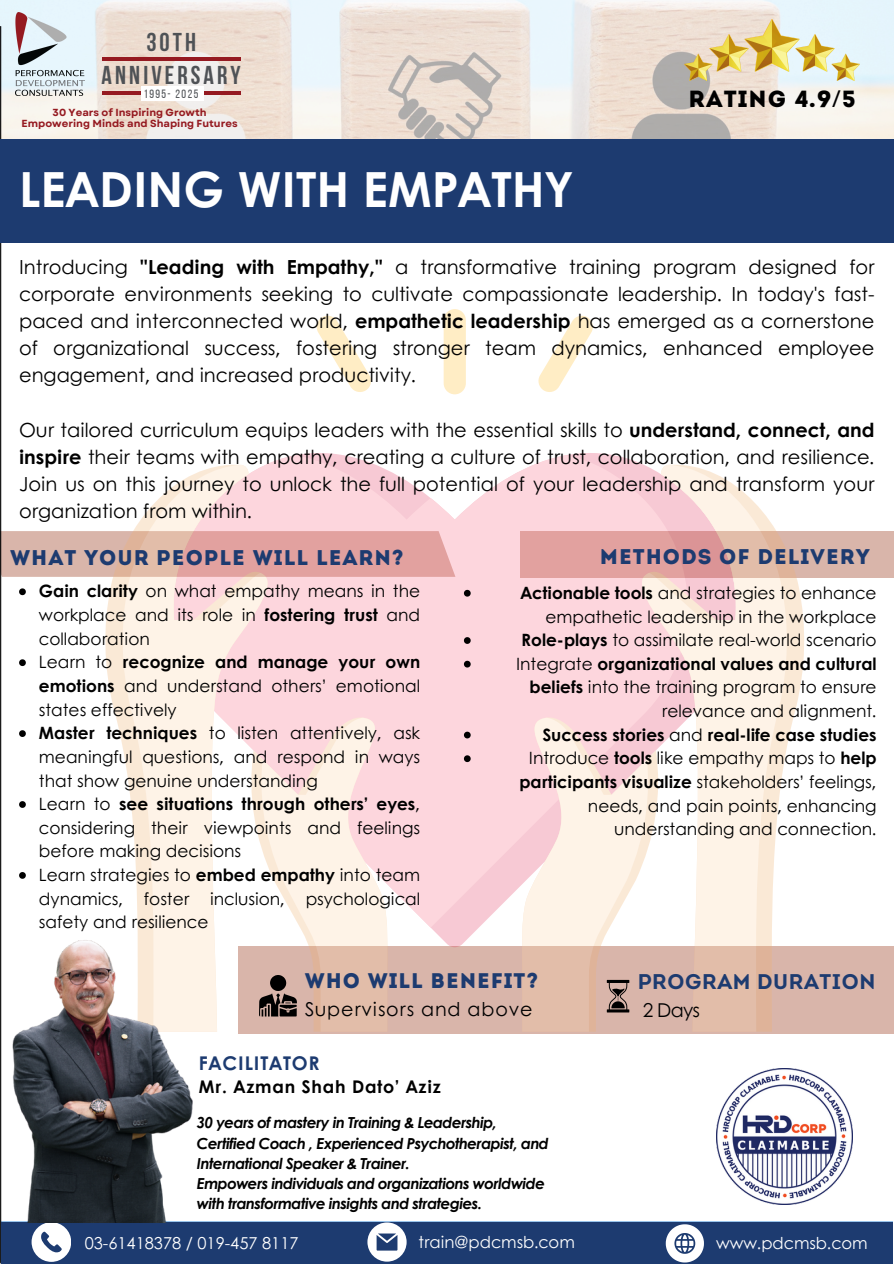
<style>
.page{position:relative;width:894px;height:1264px;background:#fff}
.page>*{position:absolute;margin:0;border:0;box-sizing:border-box;transform-origin:0 0}
.t1{font:700 48.45px "Century Gothic";color:#fff}
.t2{font:700 25.65px "Bebas Neue";letter-spacing:.12em;color:#4f5256}
.t3{font:23.4px "Intro";letter-spacing:.045em;color:#000}
.t4{font:21.3px "Intro";letter-spacing:.045em;color:#1d3b70}
.t5{font:21.15px "Intro";letter-spacing:.045em;color:#1d3b70}
.t6{font:700 21.15px "Intro";letter-spacing:.03em;color:#1d3b70}
.t7{font:19.35px/27px "Century Gothic";color:#000;text-align:justify}
.t8{font:19.05px "Century Gothic";letter-spacing:.045em;color:#000}
.t9{font:700 18.9px "Century Gothic";letter-spacing:.045em;color:#1d3b70}
.t10{font:700 17.4px "Century Gothic";letter-spacing:.045em;color:#000}
.t11{font:16.95px/23.7px "Century Gothic";color:#000;text-align:justify}
.t12{font:700 16.95px "Century Gothic";color:#000}
.t13{font:16.5px "Century Gothic";color:#fff}
.t14{font:italic 700 15.15px "Century Gothic";letter-spacing:-.04em;color:#000}
.t15{font:12px "Bebas Neue";letter-spacing:.12em;color:#4f5256}
.t16{font:700 10.2px/11.2px "Garet";color:#951a21;text-align:center}
.s1{font-family:"Noto Sans"}
.s2{font-weight:700}
.s3{font-weight:400}
</style>
<div class="page">
<img style="left:0;top:0;width:893px;height:139px">
<div style="left:238px;top:946px;width:655px;height:87px;background:#d9b5aa"></div>
<div style="left:1px;top:531px;width:102px;height:46px;background:#d9b5aa"></div>
<div style="left:520px;top:531px;width:373px;height:47px;background:#d9b5aa"></div>
<hr style="left:0;top:26px;width:1px;height:1236px;background:#000001">
<div style="left:0;top:139px;width:893px;height:103px;background:#1d3b70"></div>
<div style="left:1px;top:1221px;width:891px;height:42px;background:#1d3b70"></div>
<svg style="left:665px;top:1224px;width:38px;height:38px"></svg>
<svg style="left:32px;top:1222px;width:39px;height:39px"></svg>
<svg style="left:367px;top:1222px;width:39px;height:39px"></svg>
<svg style="left:275px;top:455px;width:359px;height:472px;background:#f9d1d7"></svg>
<svg style="left:316px;top:309px;width:277px;height:85px"></svg>
<svg style="left:103px;top:461px;width:175px;height:272px"></svg>
<svg style="left:631px;top:461px;width:173px;height:274px"></svg>
<svg style="left:120px;top:465px;width:158px;height:566px"></svg>
<svg style="left:631px;top:465px;width:158px;height:566px"></svg>
<img style="left:5px;top:936px;width:193px;height:286px">
<img style="left:716px;top:1068px;width:136px;height:136px">
<img style="left:684px;top:19px;width:175px;height:61px">
<svg style="left:259px;top:717px;width:144px;height:314px"></svg>
<svg style="left:506px;top:717px;width:142px;height:314px"></svg>
<svg style="left:19px;top:588px;width:7px;height:7px"></svg>
<svg style="left:19px;top:659px;width:7px;height:7px"></svg>
<svg style="left:19px;top:730px;width:7px;height:7px"></svg>
<svg style="left:19px;top:801px;width:7px;height:6px"></svg>
<svg style="left:19px;top:872px;width:7px;height:6px"></svg>
<svg style="left:464px;top:590px;width:6px;height:6px"></svg>
<svg style="left:464px;top:637px;width:6px;height:7px"></svg>
<svg style="left:464px;top:660px;width:6px;height:7px"></svg>
<svg style="left:464px;top:731px;width:6px;height:7px"></svg>
<svg style="left:464px;top:755px;width:6px;height:7px"></svg>
<img style="left:16px;top:13px;width:69px;height:82px">
<hr style="left:102px;top:58px;width:138px;height:3px;background:#951a21">
<hr style="left:102px;top:92px;width:138px;height:3px;background:#951a21">
<div style="left:141px;top:87px;width:63px;height:14px;background:#fff"></div>
<p class="t2" style="left:146px;top:31px;width:51px">30TH</p>
<p class="t15" style="left:144px;top:89px;width:56px">1995- 2025</p>
<p class="t16" style="left:22px;top:107px;width:217px">30 Years of Inspiring Growth<br>Empowering Minds and Shaping Futures</p>
<p class="t2" style="left:102px;top:65px;width:140px">ANNIVERSARY</p>
<p class="t1" style="left:19px;top:153px;width:555px">LEADING WITH EMPATHY</p>
<p class="t3" style="left:688px;top:89px;width:168px">RATING 4.9<span class="s1">/</span>5</p>
<h2 class="t7" style="left:19px;top:253px;width:856px">Introducing <span class="s2">"Leading with Empathy,"</span> a transformative training program designed for corporate environments seeking to cultivate compassionate leadership. In today's fast&shy;paced and interconnected world, <span class="s2">empathetic leadership</span> has emerged as a cornerstone of organizational success, fostering stronger team dynamics, enhanced employee engagement, and increased productivity.</h2>
<p class="t7" style="left:19px;top:415px;width:856px">Our tailored curriculum equips leaders with the essential skills to <span class="s2">understand, connect, and inspire</span> their teams with empathy, creating a culture of trust, collaboration, and resilience.<br>Join us on this journey to unlock the full potential of your leadership and transform your organization from within.</p>
<h4 class="t4" style="left:10px;top:548px;width:395px">WHAT YOUR PEOPLE WILL LEARN?</h4>
<p class="t11" style="left:39px;top:578px;width:382px"><span class="s2">Gain clarity</span> on what empathy means in the workplace and its role in <span class="s2">fostering trust</span> and collaboration</p>
<p class="t11" style="left:39px;top:649px;width:382px">Learn to <span class="s2">recognize and manage your own emotions</span> and understand others’ emotional states effectively</p>
<p class="t11" style="left:39px;top:720px;width:382px"><span class="s2">Master techniques</span> to listen attentively, ask meaningful questions, and respond in ways that show genuine understanding</p>
<p class="t11" style="left:39px;top:791px;width:382px">Learn to <span class="s2">see situations through others’ eyes</span>, considering their viewpoints and feelings before making decisions</p>
<p class="t11" style="left:39px;top:862px;width:382px">Learn strategies to <span class="s2">embed empathy</span> into team dynamics, foster inclusion, psychological safety and resilience</p>
<p class="t4" style="left:599px;top:547px;width:271px">METHODS OF DELIVERY</p>
<p class="t11" style="left:520px;top:580px;width:357px;text-align:right"><span class="s2">Actionable tools</span> and strategies to enhance empathetic leadership in the workplace</p>
<p class="t11" style="left:521px;top:627px;width:356px"><span class="s2">Role-plays</span> to assimilate real-world scenario</p>
<p class="t11" style="left:516px;top:651px;width:362px;text-align:right">Integrate <span class="s2">organizational values and cultural beliefs</span> into the training program to ensure relevance and alignment.</p>
<p class="t12" style="left:542px;top:721px;width:335px">Success stories <span class="s3">and</span> real-life case studies</p>
<p class="t11" style="left:519px;top:745px;width:358px;text-align:right">Introduce <span class="s2">tools</span> like empathy maps to <span class="s2">help participants visualize</span> stakeholders’ feelings, needs, and pain points, enhancing understanding and connection.</p>
<p class="t5" style="left:304px;top:972px;width:235px">WHO WILL BENEFIT?</p>
<h1 class="t8" style="left:304px;top:994px;width:229px">Supervisors and above</h1>
<p class="t9" style="left:199px;top:1048px;width:122px">FACILITATOR</p>
<p class="t10" style="left:199px;top:1073px;width:244px">Mr. Azman Shah Dato’ Aziz</p>
<p class="t14" style="left:196px;top:1111px;width:302px">30 years of mastery in Training &amp; Leadership,</p>
<p class="t14" style="left:196px;top:1131px;width:353px">Certified Coach , Experienced Psychotherapist, and</p>
<p class="t14" style="left:196px;top:1151px;width:215px">International Speaker &amp; Trainer.</p>
<p class="t14" style="left:196px;top:1172px;width:349px">Empowers individuals and organizations worldwide</p>
<h5 class="t14" style="left:196px;top:1192px;width:287px">with transformative insights and strategies.</h5>
<h3 class="t6" style="left:637px;top:972px;width:239px">PROGRAM DURATION</h3>
<p class="t8" style="left:642px;top:995px;width:59px">2 Days</p>
<h6 class="t13" style="left:85px;top:1230px;width:215px">03-61418378 / 019-457 8117</h6>
<p class="t13" style="left:418px;top:1228px;width:158px">train@pdcmsb.com</p>
<h6 class="t13" style="left:716px;top:1230px;width:153px">www.pdcmsb.com</h6>
</div>
